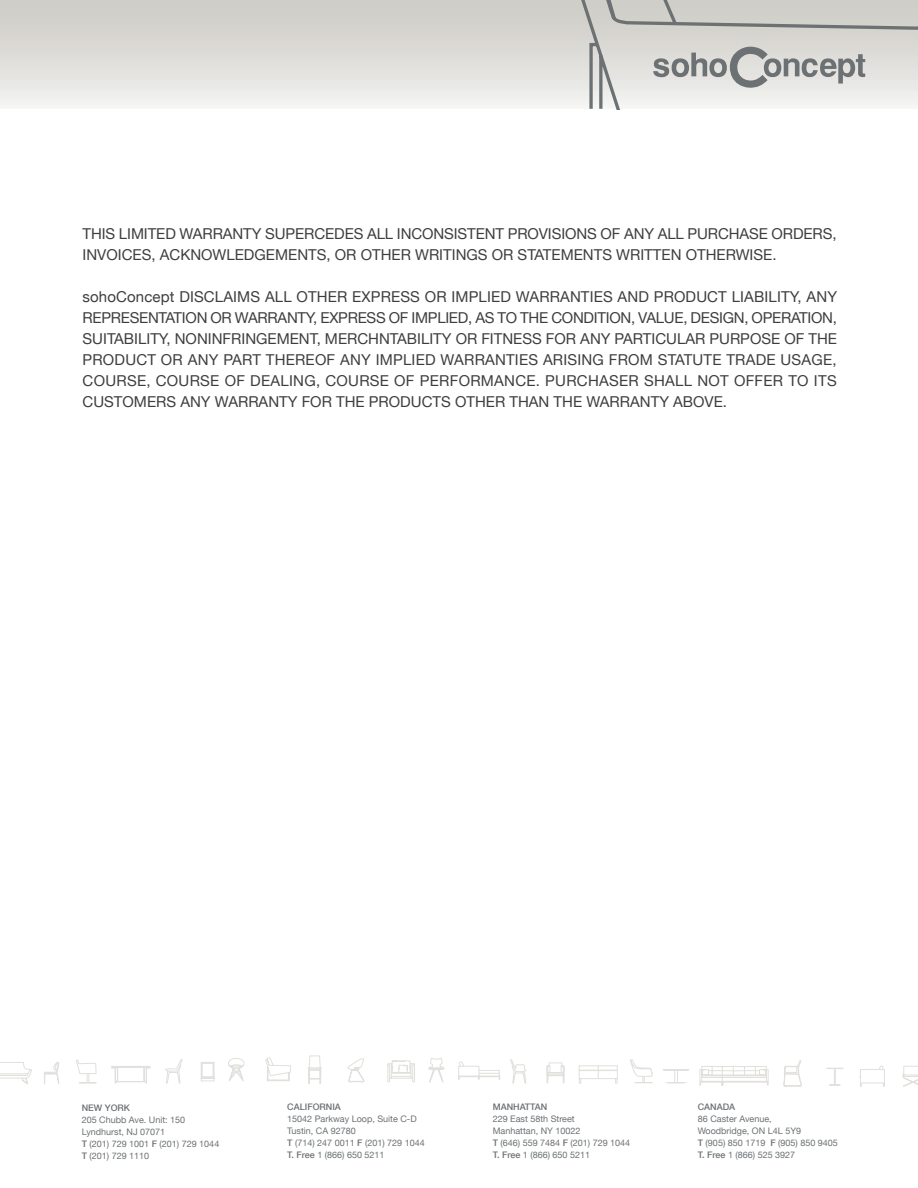
<style>
.page{position:relative;width:918px;height:1188px;background:#fff}
.page>*{position:absolute;margin:0;border:0;box-sizing:border-box;transform-origin:0 0}
.t1{font:15px/21px "Helvetica Neue";color:#3e3e3f}
.t2{font:9px/12px "Helvetica Neue";color:#6c7173}
.t3{font:500 9px "Helvetica Neue";color:#6c7173}
.s1{font-weight:500}
</style>
<div class="page">
<div style="left:1px;top:0;width:917px;height:109px;background:linear-gradient(to bottom,#cbc9c3,#f2f2f0)"></div>
<svg style="left:562px;top:0;width:356px;height:110px;background:#d2d1ce"></svg>
<svg style="left:265px;top:1057px;width:26px;height:24px"></svg>
<svg style="left:228px;top:1058px;width:17px;height:23px"></svg>
<svg style="left:165px;top:1059px;width:18px;height:25px"></svg>
<svg style="left:76px;top:1059px;width:21px;height:25px"></svg>
<svg style="left:783px;top:1060px;width:19px;height:27px"></svg>
<div style="left:111px;top:1066px;width:39px;height:2px;border:1px solid #e1e0dc"></div>
<svg style="left:111px;top:1067px;width:40px;height:17px"></svg>
<svg style="left:510px;top:1059px;width:16px;height:25px"></svg>
<svg style="left:308px;top:1055px;width:14px;height:29px"></svg>
<svg style="left:428px;top:1058px;width:17px;height:25px"></svg>
<svg style="left:458px;top:1061px;width:43px;height:19px"></svg>
<svg style="left:859px;top:1065px;width:26px;height:22px"></svg>
<svg style="left:826px;top:1067px;width:18px;height:19px"></svg>
<svg style="left:44px;top:1062px;width:16px;height:22px"></svg>
<svg style="left:200px;top:1062px;width:15px;height:20px"></svg>
<svg style="left:546px;top:1062px;width:19px;height:22px"></svg>
<svg style="left:902px;top:1066px;width:16px;height:21px"></svg>
<svg style="left:699px;top:1066px;width:70px;height:20px"></svg>
<svg style="left:630px;top:1059px;width:23px;height:25px"></svg>
<svg style="left:578px;top:1065px;width:40px;height:19px"></svg>
<svg style="left:0;top:1062px;width:32px;height:23px"></svg>
<svg style="left:347px;top:1059px;width:17px;height:24px"></svg>
<svg style="left:663px;top:1069px;width:27px;height:15px"></svg>
<svg style="left:387px;top:1060px;width:28px;height:23px"></svg>
<p class="t1" style="left:83px;top:223px;width:756px">THIS LIMITED WARRANTY SUPERCEDES ALL INCONSISTENT PROVISIONS OF ANY ALL PURCHASE ORDERS,<br>INVOICES, ACKNOWLEDGEMENTS, OR OTHER WRITINGS OR STATEMENTS WRITTEN OTHERWISE.</p>
<p class="t1" style="left:83px;top:286px;width:756px;text-align:justify">sohoConcept DISCLAIMS ALL OTHER EXPRESS OR IMPLIED WARRANTIES AND PRODUCT LIABILITY, ANY REPRESENTATION OR WARRANTY, EXPRESS OF IMPLIED, AS TO THE CONDITION, VALUE, DESIGN, OPERATION, SUITABILITY, NONINFRINGEMENT, MERCHNTABILITY OR FITNESS FOR ANY PARTICULAR PURPOSE OF THE PRODUCT OR ANY PART THEREOF ANY IMPLIED WARRANTIES ARISING FROM STATUTE TRADE USAGE, COURSE, COURSE OF DEALING, COURSE OF PERFORMANCE. PURCHASER SHALL NOT OFFER TO ITS CUSTOMERS ANY WARRANTY FOR THE PRODUCTS OTHER THAN THE WARRANTY ABOVE.</p>
<p class="t3" style="left:82px;top:1102px;width:50px">NEW YORK</p>
<p class="t2" style="left:82px;top:1114px;width:139px">205 Chubb Ave. Unit: 150<br>Lyndhurst, NJ 07071<br><span class="s1">T</span> (201) 729 1001 <span class="s1">F</span> (201) 729 1044<br><span class="s1">T</span> (201) 729 1110</p>
<p class="t3" style="left:287px;top:1102px;width:55px">CALIFORNIA</p>
<p class="t2" style="left:287px;top:1113px;width:139px">15042 Parkway Loop, Suite C-D<br>Tustin, CA 92780<br><span class="s1">T</span> (714) 247 0011 <span class="s1">F</span> (201) 729 1044<br><span class="s1">T. Free</span> 1 (866) 650 5211</p>
<p class="t3" style="left:493px;top:1102px;width:56px">MANHATTAN</p>
<p class="t2" style="left:493px;top:1113px;width:139px">229 East 58th Street<br>Manhattan, NY 10022<br><span class="s1">T</span> (646) 559 7484 <span class="s1">F</span> (201) 729 1044<br><span class="s1">T. Free</span> 1 (866) 650 5211</p>
<p class="t3" style="left:698px;top:1102px;width:39px">CANADA</p>
<p class="t2" style="left:698px;top:1113px;width:142px">86 Caster Avenue,<br>Woodbridge, ON L4L 5Y9<br><span class="s1">T</span> (905) 850 1719 <span class="s1">F</span> (905) 850 9405<br><span class="s1">T. Free</span> 1 (866) 525 3927</p>
</div>
